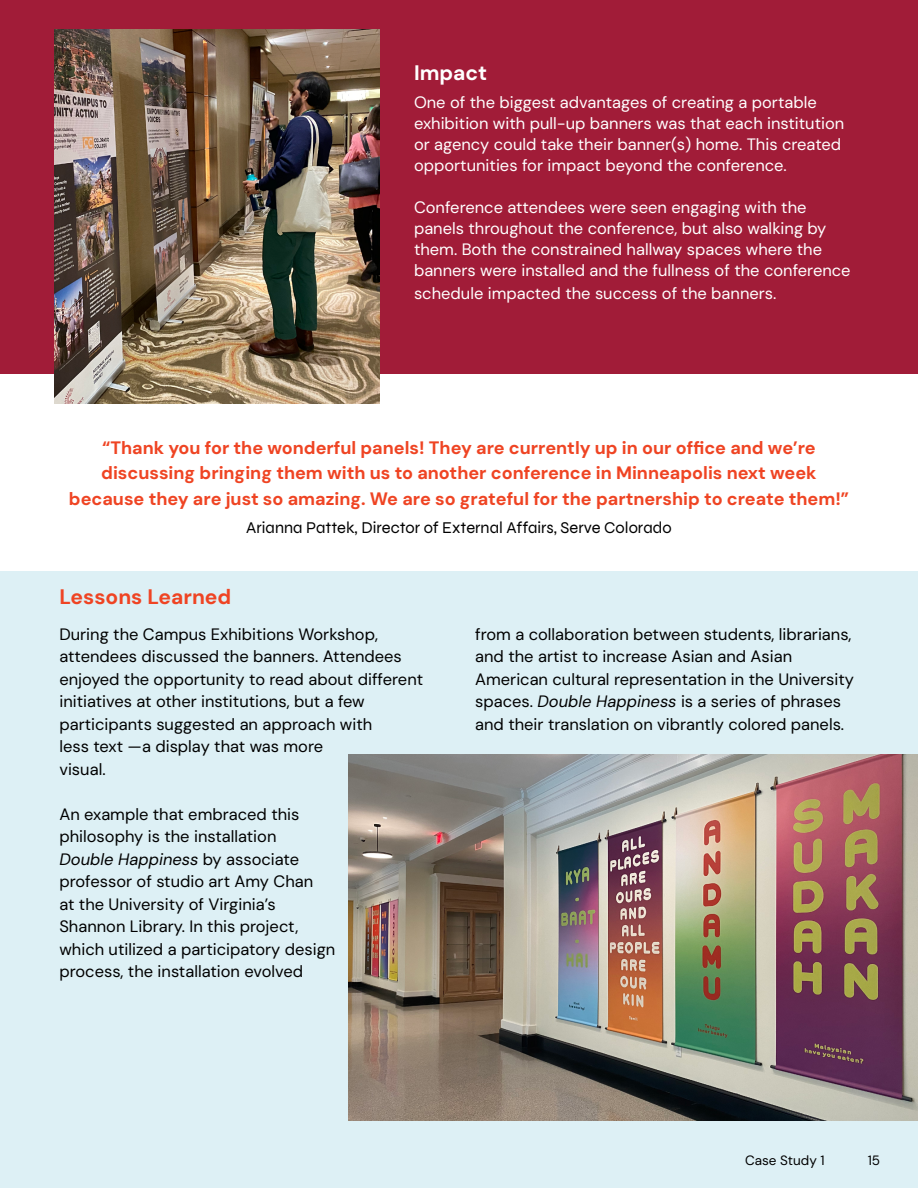
<style>
.page{position:relative;width:918px;height:1188px;background:#fff}
.page>*{position:absolute;margin:0;border:0;box-sizing:border-box;transform-origin:0 0}
.t1{font:700 21px "DM Sans 18 pt";color:#ef4423}
.t2{font:700 21px "DM Sans 18 pt";color:#fff}
.t3{font:700 18px/25.5px "DM Sans 18 pt";color:#ef4423;text-align:center}
.t4{font:16.5px/22.5px "DM Sans 18 pt";color:#000}
.t5{font:16.5px/21px "DM Sans 18 pt";color:#fff}
.t6{font:16.5px "Syne";color:#000}
.t7{font:13.5px "DM Sans 18 pt";color:#000}
.s1{font-style:italic}
</style>
<div class="page">
<div style="left:0;top:0;width:918px;height:374px;background:#a11c38"></div>
<img style="left:54px;top:30px;width:326px;height:373px">
<div style="left:0;top:571px;width:918px;height:617px;background:#ddf0f5"></div>
<img style="left:349px;top:755px;width:569px;height:366px">
<p class="t2" style="left:414px;top:60px;width:75px">Impact</p>
<p class="t5" style="left:414px;top:92px;width:432px">One of the biggest advantages of creating a portable exhibition with pull-up banners was that each institution or agency could take their banner(s) home. This created opportunities for impact beyond the conference.</p>
<p class="t5" style="left:414px;top:197px;width:438px">Conference attendees were seen engaging with the panels throughout the conference, but also walking by them. Both the constrained hallway spaces where the banners were installed and the fullness of the conference</p>
<p class="t5" style="left:414px;top:282px;width:364px">schedule impacted the success of the banners.</p>
<p class="t3" style="left:69px;top:434px;width:782px">“Thank you for the wonderful panels! They are currently up in our office and we’re discussing bringing them with us to another conference in Minneapolis next week because they are just so amazing. We are so grateful for the partnership to create them!”</p>
<p class="t6" style="left:246px;top:517px;width:427px">Arianna Pattek, Director of External Affairs, Serve Colorado</p>
<p class="t1" style="left:59px;top:583px;width:173px">Lessons Learned</p>
<p class="t4" style="left:59px;top:622px;width:365px">During the Campus Exhibitions Workshop, attendees discussed the banners. Attendees enjoyed the opportunity to read about different initiatives at other institutions, but a few participants suggested an approach with<br>less text —a display that was more<br>visual.</p>
<p class="t4" style="left:59px;top:802px;width:277px">An example that embraced this philosophy is the installation<br><span class="s1">Double Happiness</span> by associate professor of studio art Amy Chan<br>at the University of Virginia’s Shannon Library. In this project, which utilized a participatory design process, the installation evolved</p>
<p class="t4" style="left:475px;top:623px;width:380px">from a collaboration between students, librarians, and the artist to increase Asian and Asian American cultural representation in the University spaces. <span class="s1">Double Happiness</span> is a series of phrases and their translation on vibrantly colored panels.</p>
<p class="t7" style="left:745px;top:1152px;width:81px">Case Study 1</p>
<p class="t7" style="left:868px;top:1152px;width:14px">15</p>
</div>
